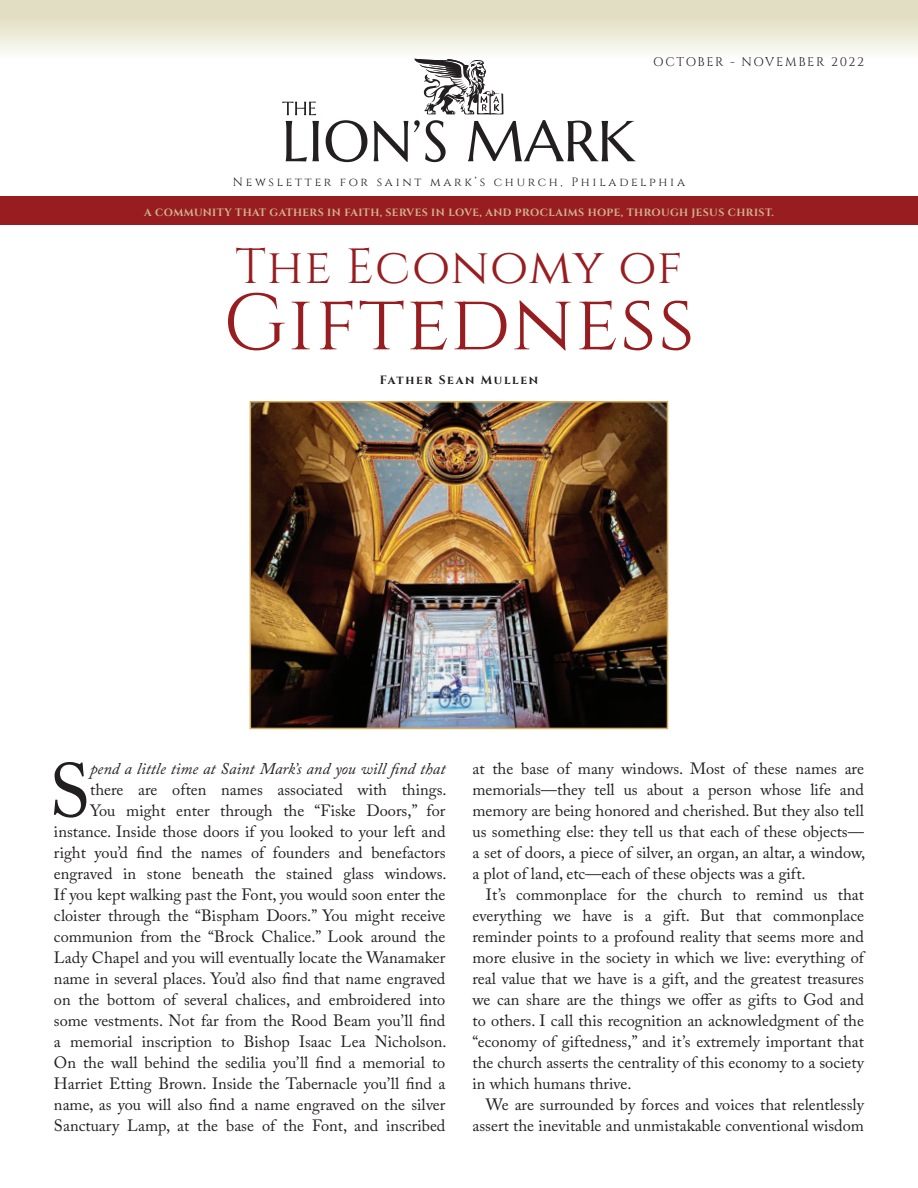
<style>
.page{position:relative;width:918px;height:1188px;background:#fff}
.page>*{position:absolute;margin:0;border:0;box-sizing:border-box;transform-origin:0 0}
.t1{font:79.35px "Cinzel";letter-spacing:.02em;color:#981d20}
.t2{font:75.45px "Adobe Caslon Pro";color:#231f20}
.t3{font:49.35px "Cinzel";letter-spacing:.015em;color:#981d20}
.t4{font:16.35px/21px "Adobe Caslon Pro";color:#231f20;text-align:right}
.t5{font:italic 16.35px "Adobe Caslon Pro";color:#231f20}
.t6{font:12.45px "Cinzel";letter-spacing:.13em;color:#231f20}
.t7{font:12px "Cinzel";letter-spacing:.23em;color:#231f20}
.t8{font:12px "Cinzel";letter-spacing:.135em;color:#231f20}
.t9{font:10.5px "Cinzel";letter-spacing:.04em;color:#d1b290}
</style>
<div class="page">
<svg style="left:0;top:0;width:918px;height:59px"></svg>
<svg style="left:282px;top:59px;width:354px;height:103px"></svg>
<div style="left:0;top:197px;width:918px;height:28px;background:#981d20"></div>
<img style="left:253px;top:404px;width:412px;height:322px">
<div style="left:250px;top:401px;width:418px;height:328px;border:2px solid #d5ac62"></div>
<p class="t6" style="left:653px;top:54px;width:212px">OCTOBER - NOVEMBER 2022</p>
<p class="t7" style="left:233px;top:174px;width:454px">Newsletter for saint mark’s church, Philadelphia</p>
<p class="t9" style="left:144px;top:205px;width:631px">A COMMUNITY THAT GATHERS IN FAITH, SERVES IN LOVE, AND PROCLAIMS HOPE, THROUGH JESUS CHRIST.</p>
<h3 class="t3" style="left:235px;top:235px;width:449px">The Economy of</h3>
<h1 class="t1" style="left:223px;top:272px;width:473px">Giftedness</h1>
<p class="t8" style="left:380px;top:372px;width:160px">Father Sean Mullen</p>
<h2 class="t2" style="left:49px;top:746px;width:43px">S</h2>
<p class="t5" style="left:90px;top:759px;width:357px">pend a little time at Saint Mark’s and you will find that</p>
<p class="t4" style="left:54px;top:779px;width:394px">there are often names associated with things.<br>You might enter through the “Fiske Doors,” for instance. Inside those doors if you looked to your left and right you’d find the names of founders and benefactors engraved in stone beneath the stained glass windows.<br>If you kept walking past the Font, you would soon enter the cloister through the “Bispham Doors.” You might receive communion from the “Brock Chalice.” Look around the Lady Chapel and you will eventually locate the Wanamaker name in several places. You’d also find that name engraved on the bottom of several chalices, and embroidered into some vestments. Not far from the Rood Beam you’ll find a memorial inscription to Bishop Isaac Lea Nicholson.<br>On the wall behind the sedilia you’ll find a memorial to Harriet Etting Brown. Inside the Tabernacle you’ll find a name, as you will also find a name engraved on the silver Sanctuary Lamp, at the base of the Font, and inscribed</p>
<p class="t4" style="left:472px;top:758px;width:394px;text-align:justify">at the base of many windows. Most of these names are memorials—they tell us about a person whose life and memory are being honored and cherished. But they also tell us something else: they tell us that each of these objects— a set of doors, a piece of silver, an organ, an altar, a window, a plot of land, etc—each of these objects was a gift.</p>
<p class="t4" style="left:472px;top:884px;width:393px;text-align:justify;text-indent:14px">It’s commonplace for the church to remind us that everything we have is a gift. But that commonplace reminder points to a profound reality that seems more and more elusive in the society in which we live: everything of real value that we have is a gift, and the greatest treasures we can share are the things we offer as gifts to God and to others. I call this recognition an acknowledgment of the “economy of giftedness,” and it’s extremely important that the church asserts the centrality of this economy to a society in which humans thrive.</p>
<p class="t4" style="left:472px;top:1094px;width:393px">We are surrounded by forces and voices that relentlessly assert the inevitable and unmistakable conventional wisdom</p>
</div>
